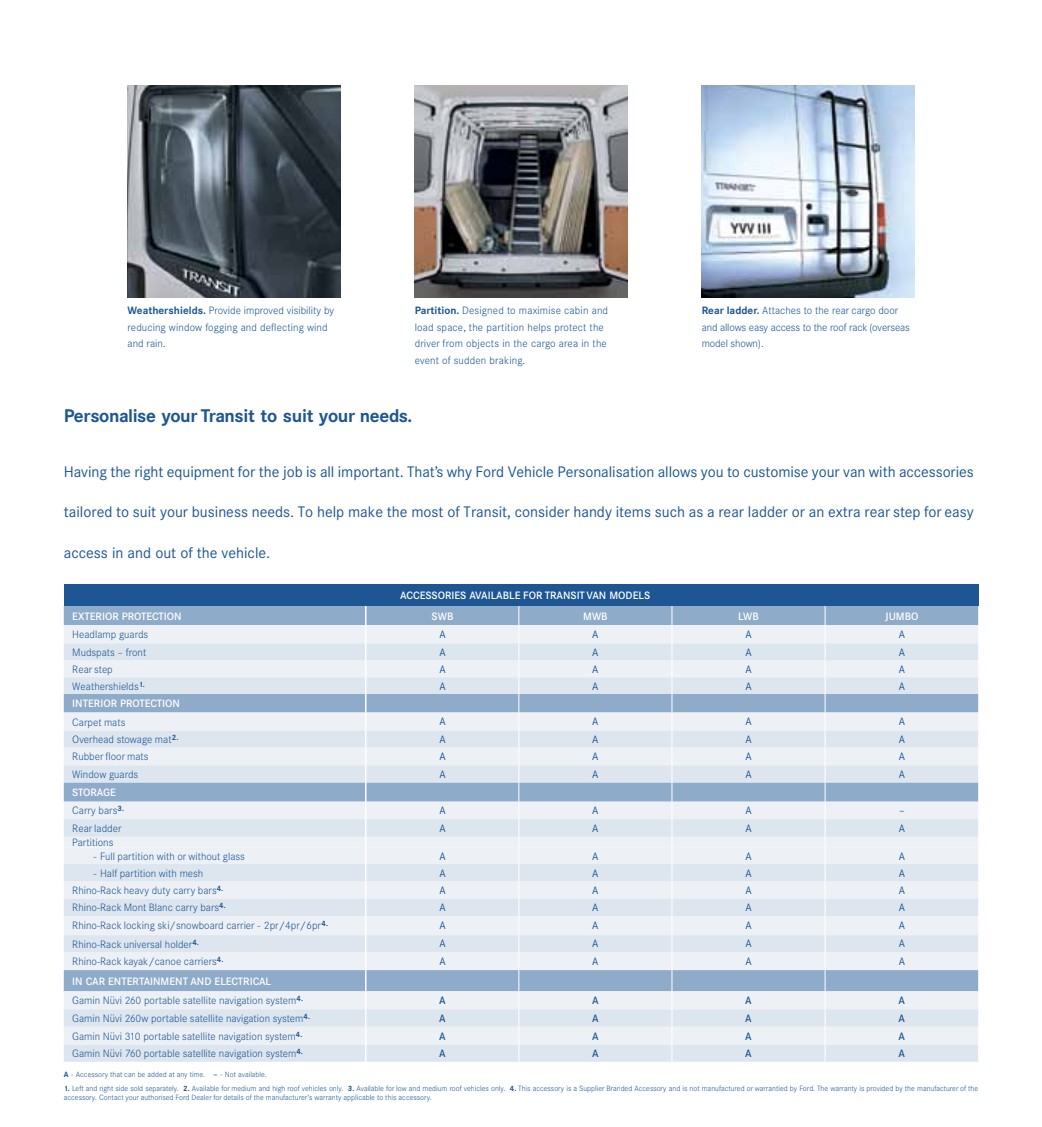
<style>
.page{position:relative;width:1042px;height:1127px;background:#fff}
.page>*{position:absolute;margin:0;border:0;box-sizing:border-box;transform-origin:0 0}
.Heads_Blue{font:700 18px "Corporate SBQ";letter-spacing:-.025em;color:#1d5693}
.bodycopy{font:15px "Corporate SBQ";color:#1d5693}
.t1{font:300 10.5px/16.5px "Corporate SBQ";color:#1d5693}
.t2{font:500 10.5px "Corporate SBQ";color:#fff}
.t3{font:10.5px "Corporate SBQ";color:#1d5693}
.t4{font:500 10.5px "Corporate SBQ";color:#1d5693}
.t5{font:300 7.5px/9px "Corporate SBQ";color:#1d5693}
.s1{font-weight:700}
</style>
<div class="page">
<img style="left:128px;top:85px;width:212px;height:213px">
<img style="left:702px;top:85px;width:212px;height:213px">
<img style="left:415px;top:85px;width:212px;height:213px">
<div style="left:64px;top:585px;width:914px;height:21px;background:#1d5693"></div>
<svg style="left:64px;top:606px;width:914px;height:456px;background:#d7e1eb"></svg>
<p class="t1" style="left:128px;top:302px;width:208px"><span class="s1">Weathershields.</span> Provide improved visibility by reducing window fogging and deflecting wind and rain.</p>
<p class="t1" style="left:415px;top:302px;width:195px"><span class="s1">Partition.</span> Designed to maximise cabin and load space, the partition helps protect the driver from objects in the cargo area in the event of sudden braking.</p>
<p class="t1" style="left:702px;top:302px;width:210px"><span class="s1">Rear ladder.</span> Attaches to the rear cargo door and allows easy access to the roof rack (overseas model shown).</p>
<p class="Heads_Blue" style="left:64px;top:405px;width:350px">Personalise your Transit to suit your needs.</p>
<p class="bodycopy" style="left:64px;top:463px;width:911px">Having the right equipment for the job is all important. That’s why Ford Vehicle Personalisation allows you to customise your van with accessories</p>
<p class="bodycopy" style="left:64px;top:503px;width:911px">tailored to suit your business needs. To help make the most of Transit, consider handy items such as a rear ladder or an extra rear step for easy</p>
<p class="bodycopy" style="left:64px;top:543px;width:208px">access in and out of the vehicle.</p>
<p class="t2" style="left:400px;top:589px;width:251px">ACCESSORIES AVAILABLE FOR TRANSIT VAN MODELS</p>
<p class="t2" style="left:72px;top:610px;width:111px">EXTERIOR PROTECTION</p>
<p class="t2" style="left:432px;top:610px;width:23px">SWB</p>
<p class="t2" style="left:583px;top:610px;width:26px">MWB</p>
<p class="t2" style="left:738px;top:610px;width:22px">LWB</p>
<p class="t2" style="left:885px;top:610px;width:35px">JUMBO</p>
<p class="t1" style="left:72px;top:626px;width:78px">Headlamp guards</p>
<p class="t3" style="left:439px;top:628px;width:8px">A</p>
<p class="t3" style="left:592px;top:628px;width:8px">A</p>
<p class="t3" style="left:745px;top:628px;width:8px">A</p>
<p class="t3" style="left:898px;top:628px;width:8px">A</p>
<p class="t1" style="left:72px;top:644px;width:76px">Mudspats – front</p>
<p class="t3" style="left:439px;top:646px;width:8px">A</p>
<p class="t3" style="left:592px;top:646px;width:8px">A</p>
<p class="t3" style="left:745px;top:646px;width:8px">A</p>
<p class="t3" style="left:898px;top:646px;width:8px">A</p>
<p class="t1" style="left:72px;top:661px;width:42px">Rear step</p>
<p class="t3" style="left:439px;top:663px;width:8px">A</p>
<p class="t3" style="left:592px;top:663px;width:8px">A</p>
<p class="t3" style="left:745px;top:663px;width:8px">A</p>
<p class="t3" style="left:898px;top:663px;width:8px">A</p>
<p class="t1" style="left:72px;top:678px;width:74px">Weathershields<sup>1.</sup></p>
<p class="t3" style="left:439px;top:680px;width:8px">A</p>
<p class="t3" style="left:592px;top:680px;width:8px">A</p>
<p class="t3" style="left:745px;top:680px;width:8px">A</p>
<p class="t3" style="left:898px;top:680px;width:8px">A</p>
<p class="t2" style="left:72px;top:697px;width:109px">INTERIOR PROTECTION</p>
<p class="t1" style="left:72px;top:714px;width:55px">Carpet mats</p>
<p class="t3" style="left:439px;top:716px;width:8px">A</p>
<p class="t3" style="left:592px;top:716px;width:8px">A</p>
<p class="t3" style="left:745px;top:716px;width:8px">A</p>
<p class="t3" style="left:898px;top:716px;width:8px">A</p>
<p class="t1" style="left:72px;top:731px;width:108px">Overhead stowage mat<sup>2.</sup></p>
<p class="t3" style="left:439px;top:733px;width:8px">A</p>
<p class="t3" style="left:592px;top:733px;width:8px">A</p>
<p class="t3" style="left:745px;top:733px;width:8px">A</p>
<p class="t3" style="left:898px;top:733px;width:8px">A</p>
<p class="t1" style="left:72px;top:748px;width:78px">Rubber floor mats</p>
<p class="t3" style="left:439px;top:750px;width:8px">A</p>
<p class="t3" style="left:592px;top:750px;width:8px">A</p>
<p class="t3" style="left:745px;top:750px;width:8px">A</p>
<p class="t3" style="left:898px;top:750px;width:8px">A</p>
<p class="t1" style="left:72px;top:766px;width:68px">Window guards</p>
<p class="t3" style="left:439px;top:768px;width:8px">A</p>
<p class="t3" style="left:592px;top:768px;width:8px">A</p>
<p class="t3" style="left:745px;top:768px;width:8px">A</p>
<p class="t3" style="left:898px;top:768px;width:8px">A</p>
<p class="t2" style="left:72px;top:786px;width:45px">STORAGE</p>
<p class="t1" style="left:72px;top:802px;width:53px">Carry bars<sup>3.</sup></p>
<p class="t3" style="left:439px;top:804px;width:8px">A</p>
<p class="t3" style="left:592px;top:804px;width:8px">A</p>
<p class="t3" style="left:745px;top:804px;width:8px">A</p>
<p class="t3" style="left:899px;top:804px;width:7px">–</p>
<p class="t1" style="left:72px;top:820px;width:51px">Rear ladder</p>
<p class="t3" style="left:439px;top:822px;width:8px">A</p>
<p class="t3" style="left:592px;top:822px;width:8px">A</p>
<p class="t3" style="left:745px;top:822px;width:8px">A</p>
<p class="t3" style="left:898px;top:822px;width:8px">A</p>
<p class="t1" style="left:72px;top:834px;width:43px">Partitions</p>
<p class="t1" style="left:94px;top:848px;width:153px">- Full partition with or without glass</p>
<p class="t3" style="left:439px;top:850px;width:8px">A</p>
<p class="t3" style="left:592px;top:850px;width:8px">A</p>
<p class="t3" style="left:745px;top:850px;width:8px">A</p>
<p class="t3" style="left:898px;top:850px;width:8px">A</p>
<p class="t1" style="left:94px;top:865px;width:111px">- Half partition with mesh</p>
<p class="t3" style="left:439px;top:867px;width:8px">A</p>
<p class="t3" style="left:592px;top:867px;width:8px">A</p>
<p class="t3" style="left:745px;top:867px;width:8px">A</p>
<p class="t3" style="left:898px;top:867px;width:8px">A</p>
<p class="t1" style="left:72px;top:882px;width:152px">Rhino-Rack heavy duty carry bars<sup>4.</sup></p>
<p class="t3" style="left:439px;top:884px;width:8px">A</p>
<p class="t3" style="left:592px;top:884px;width:8px">A</p>
<p class="t3" style="left:745px;top:884px;width:8px">A</p>
<p class="t3" style="left:898px;top:884px;width:8px">A</p>
<p class="t1" style="left:72px;top:899px;width:155px">Rhino-Rack Mont Blanc carry bars<sup>4.</sup></p>
<p class="t3" style="left:439px;top:901px;width:8px">A</p>
<p class="t3" style="left:592px;top:901px;width:8px">A</p>
<p class="t3" style="left:745px;top:901px;width:8px">A</p>
<p class="t3" style="left:898px;top:901px;width:8px">A</p>
<p class="t1" style="left:72px;top:917px;width:257px">Rhino-Rack locking ski/snowboard carrier - 2pr/4pr/6pr <sup>4.</sup></p>
<p class="t3" style="left:439px;top:919px;width:8px">A</p>
<p class="t3" style="left:592px;top:919px;width:8px">A</p>
<p class="t3" style="left:745px;top:919px;width:8px">A</p>
<p class="t3" style="left:898px;top:919px;width:8px">A</p>
<p class="t1" style="left:72px;top:936px;width:128px">Rhino-Rack universal holder<sup>4.</sup></p>
<p class="t3" style="left:439px;top:937px;width:8px">A</p>
<p class="t3" style="left:592px;top:937px;width:8px">A</p>
<p class="t3" style="left:745px;top:937px;width:8px">A</p>
<p class="t3" style="left:898px;top:937px;width:8px">A</p>
<p class="t1" style="left:72px;top:953px;width:153px">Rhino-Rack kayak/canoe carriers<sup>4.</sup></p>
<p class="t3" style="left:439px;top:955px;width:8px">A</p>
<p class="t3" style="left:592px;top:955px;width:8px">A</p>
<p class="t3" style="left:745px;top:955px;width:8px">A</p>
<p class="t3" style="left:898px;top:955px;width:8px">A</p>
<p class="t2" style="left:72px;top:975px;width:200px">IN CAR ENTERTAINMENT AND ELECTRICAL</p>
<p class="t1" style="left:72px;top:992px;width:232px">Gamin Nüvi 260 portable satellite navigation system<sup>4.</sup></p>
<p class="t4" style="left:439px;top:994px;width:8px">A</p>
<p class="t4" style="left:592px;top:994px;width:8px">A</p>
<p class="t4" style="left:745px;top:994px;width:8px">A</p>
<p class="t4" style="left:898px;top:994px;width:8px">A</p>
<p class="t1" style="left:72px;top:1010px;width:239px">Gamin Nüvi 260w portable satellite navigation system<sup>4.</sup></p>
<p class="t4" style="left:439px;top:1012px;width:8px">A</p>
<p class="t4" style="left:592px;top:1012px;width:8px">A</p>
<p class="t4" style="left:745px;top:1012px;width:8px">A</p>
<p class="t4" style="left:898px;top:1012px;width:8px">A</p>
<p class="t1" style="left:72px;top:1028px;width:231px">Gamin Nüvi 310 portable satellite navigation system<sup>4.</sup></p>
<p class="t4" style="left:439px;top:1030px;width:8px">A</p>
<p class="t4" style="left:592px;top:1030px;width:8px">A</p>
<p class="t4" style="left:745px;top:1030px;width:8px">A</p>
<p class="t4" style="left:898px;top:1030px;width:8px">A</p>
<p class="t1" style="left:72px;top:1045px;width:232px">Gamin Nüvi 760 portable satellite navigation system<sup>4.</sup></p>
<p class="t4" style="left:439px;top:1047px;width:8px">A</p>
<p class="t4" style="left:592px;top:1047px;width:8px">A</p>
<p class="t4" style="left:745px;top:1047px;width:8px">A</p>
<p class="t4" style="left:898px;top:1047px;width:8px">A</p>
<p class="t5" style="left:64px;top:1070px;width:205px"><span class="s1">A</span> - Accessory that can be added at any time. <span class="s1">–</span> - Not available.</p>
<p class="t5" style="left:64px;top:1083px;width:916px"><span class="s1">1.</span> Left and right side sold separately. <span class="s1">2.</span> Available for medium and high roof vehicles only. <span class="s1">3.</span> Available for low and medium roof vehicles only. <span class="s1">4.</span> This accessory is a Supplier Branded Accessory and is not manufactured or warrantied by Ford. The warranty is provided by the manufacturer of the accessory. Contact your authorised Ford Dealer for details of the manufacturer’s warranty applicable to this accessory.</p>
</div>
